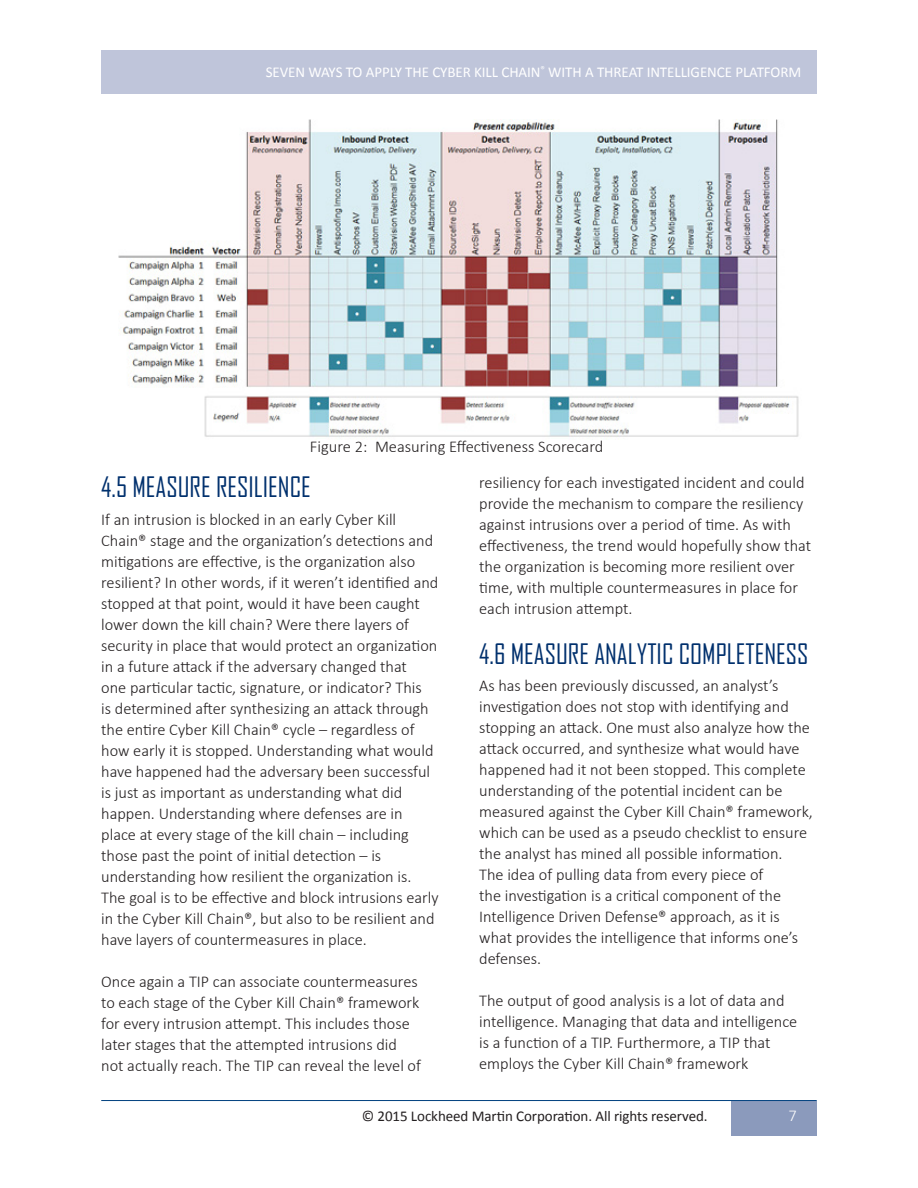
<style>
.page{position:relative;width:918px;height:1188px;background:#fff}
.page>*{position:absolute;margin:0;border:0;box-sizing:border-box;transform-origin:0 0}
.Para_header{font:27px "Agency FB";color:#00306d}
.body_text{font:300 16.5px/21px "Calibri";color:#231f20}
.t1{font:300 16.5px "Calibri";color:#fff}
.t2{font:15px "Calibri";letter-spacing:-.005em;color:#fff}
.t3{font:15px "Calibri";letter-spacing:-.005em;color:#231f20}
</style>
<div class="page">
<div style="left:101px;top:50px;width:716px;height:44px;background:#bfc5da"></div>
<div style="left:731px;top:1102px;width:86px;height:34px;background:#8b9abc"></div>
<hr style="left:101px;top:1100px;width:716px;height:1px;background:#00417e">
<img style="left:118px;top:119px;width:681px;height:321px">
<p class="t2" style="left:266px;top:62px;width:537px">SEVEN WAYS TO APPLY THE CYBER KILL CHAIN<sup>®</sup> WITH A THREAT INTELLIGENCE PLATFORM</p>
<p class="body_text" style="left:310px;top:436px;width:295px">Figure 2: Measuring Effectiveness Scorecard</p>
<p class="Para_header" style="left:101px;top:471px;width:211px">4.5 MEASURE RESILIENCE</p>
<p class="body_text" style="left:101px;top:509px;width:339px">If an intrusion is blocked in an early Cyber Kill Chain® stage and the organization’s detections and mitigations are effective, is the organization also resilient? In other words, if it weren’t identified and stopped at that point, would it have been caught lower down the kill chain? Were there layers of security in place that would protect an organization in a future attack if the adversary changed that<br>one particular tactic, signature, or indicator? This<br>is determined after synthesizing an attack through the entire Cyber Kill Chain® cycle – regardless of how early it is stopped. Understanding what would have happened had the adversary been successful is just as important as understanding what did happen. Understanding where defenses are in place at every stage of the kill chain – including those past the point of initial detection – is understanding how resilient the organization is.<br>The goal is to be effective and block intrusions early in the Cyber Kill Chain®, but also to be resilient and have layers of countermeasures in place.</p>
<p class="body_text" style="left:101px;top:971px;width:321px">Once again a TIP can associate countermeasures to each stage of the Cyber Kill Chain® framework for every intrusion attempt. This includes those later stages that the attempted intrusions did not actually reach. The TIP can reveal the level of</p>
<p class="body_text" style="left:479px;top:472px;width:333px">resiliency for each investigated incident and could provide the mechanism to compare the resiliency against intrusions over a period of time. As with effectiveness, the trend would hopefully show that the organization is becoming more resilient over time, with multiple countermeasures in place for each intrusion attempt.</p>
<p class="Para_header" style="left:479px;top:637px;width:331px">4.6 MEASURE ANALYTIC COMPLETENESS</p>
<p class="body_text" style="left:479px;top:675px;width:335px">As has been previously discussed, an analyst’s investigation does not stop with identifying and stopping an attack. One must also analyze how the attack occurred, and synthesize what would have happened had it not been stopped. This complete understanding of the potential incident can be measured against the Cyber Kill Chain® framework, which can be used as a pseudo checklist to ensure the analyst has mined all possible information.<br>The idea of pulling data from every piece of<br>the investigation is a critical component of the Intelligence Driven Defense® approach, as it is what provides the intelligence that informs one’s defenses.</p>
<p class="body_text" style="left:479px;top:990px;width:320px">The output of good analysis is a lot of data and intelligence. Managing that data and intelligence is a function of a TIP. Furthermore, a TIP that employs the Cyber Kill Chain® framework</p>
<p class="t3" style="left:362px;top:1107px;width:347px">© 2015 Lockheed Martin Corporation. All rights reserved.</p>
<p class="t1" style="left:788px;top:1106px;width:10px">7</p>
</div>
